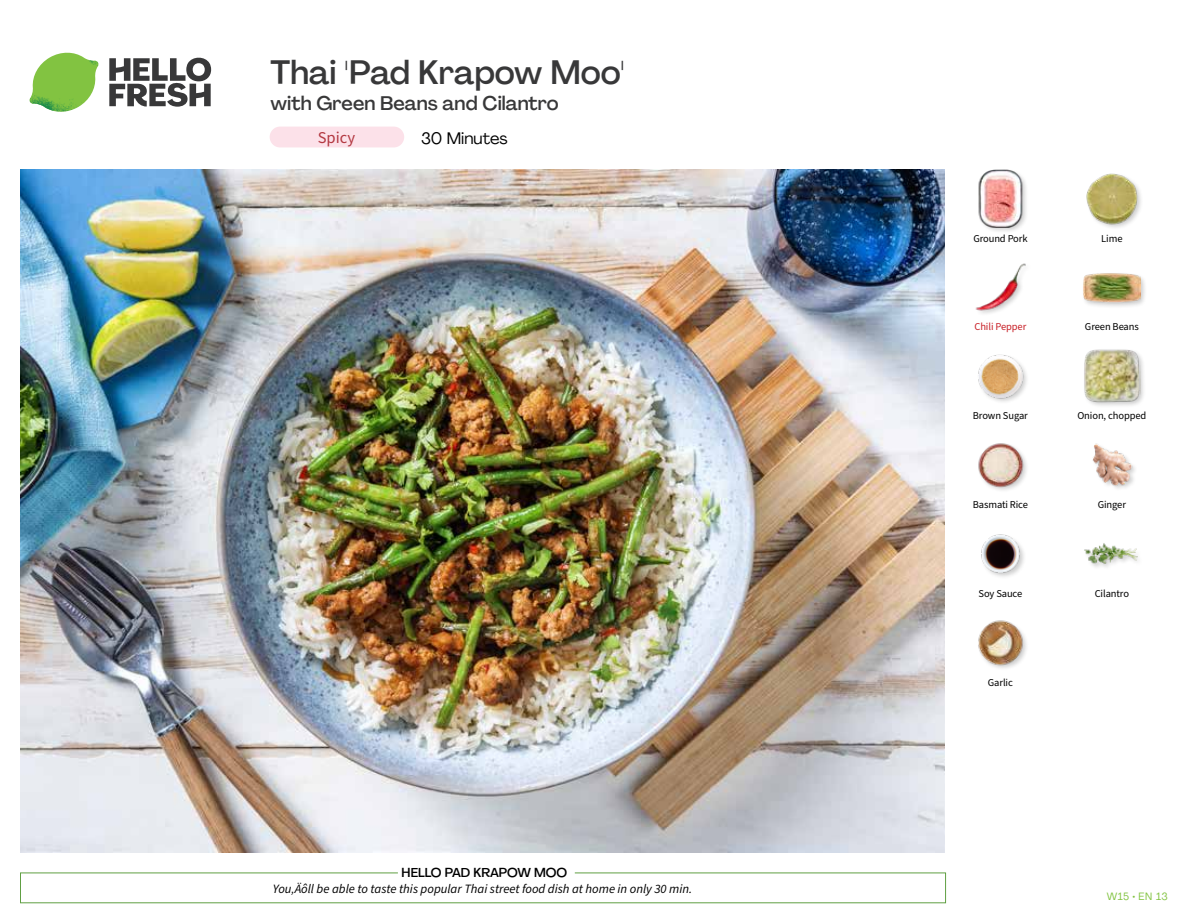
<style>
.page{position:relative;width:1188px;height:918px;background:#fff}
.page>*{position:absolute;margin:0;border:0;box-sizing:border-box;transform-origin:0 0}
.t1{font:500 33px "Agrandir";color:#383839}
.t2{font:500 19.5px "Agrandir";color:#383839}
.t3{font:16.5px "Agrandir";color:#000}
.t4{font:16.5px "Source Sans Pro";color:#b33841}
.t5{font:italic 12.75px "Source Sans Pro";color:#000}
.t6{font:500 12.75px "Agrandir";color:#000}
.t7{font:10.5px "Source Sans Pro";letter-spacing:-.01em;color:#000}
.t8{font:10.5px "Source Sans Pro";letter-spacing:-.01em;color:#c82027}
.t9{font:10.5px "Agrandir";letter-spacing:.05em;color:#82c341}
</style>
<div class="page">
<div style="left:270px;top:127px;width:134px;height:20px;background:#fce1e9;border-radius:10px"></div>
<svg style="left:109px;top:57px;width:102px;height:50px"></svg>
<svg style="left:34px;top:53px;width:62px;height:40px"></svg>
<img style="left:67px;top:53px;width:32px;height:26px">
<img style="left:33px;top:75px;width:59px;height:11px">
<img style="left:29px;top:79px;width:61px;height:33px">
<img style="left:65px;top:86px;width:27px;height:25px">
<div style="left:20px;top:873px;width:926px;height:30px;border:1px solid #609f43"></div>
<div style="left:398px;top:865px;width:177px;height:15px;background:#fff"></div>
<img style="left:21px;top:170px;width:924px;height:682px">
<img style="left:978px;top:620px;width:49px;height:49px">
<img style="left:1084px;top:543px;width:54px;height:23px">
<img style="left:981px;top:534px;width:43px;height:43px">
<img style="left:1092px;top:443px;width:43px;height:46px">
<img style="left:978px;top:443px;width:49px;height:47px">
<div style="left:1083px;top:348px;width:63px;height:61px;background:#000;opacity:.2"></div>
<img style="left:1083px;top:348px;width:58px;height:57px">
<img style="left:978px;top:354px;width:49px;height:48px">
<div style="left:1082px;top:271px;width:65px;height:39px;background:#000;opacity:.2"></div>
<img style="left:1083px;top:271px;width:58px;height:39px">
<img style="left:975px;top:263px;width:51px;height:51px">
<img style="left:1086px;top:173px;width:55px;height:54px">
<div style="left:978px;top:169px;width:50px;height:65px;background:#000;opacity:.2"></div>
<img style="left:978px;top:170px;width:50px;height:57px">
<h1 class="t1" style="left:271px;top:52px;width:355px">Thai 'Pad Krapow Moo'</h1>
<h2 class="t2" style="left:271px;top:91px;width:290px">with Green Beans and Cilantro</h2>
<h3 class="t4" style="left:318px;top:127px;width:39px">Spicy</h3>
<h3 class="t3" style="left:421px;top:128px;width:88px">30 Minutes</h3>
<p class="t6" style="left:402px;top:864px;width:167px">HELLO PAD KRAPOW MOO</p>
<p class="t5" style="left:273px;top:880px;width:421px">You‚Äôll be able to taste this popular Thai street food dish at home in only 30 min.</p>
<p class="t7" style="left:973px;top:231px;width:56px">Ground Pork</p>
<p class="t7" style="left:1101px;top:231px;width:23px">Lime</p>
<p class="t8" style="left:974px;top:320px;width:53px">Chili Pepper</p>
<p class="t7" style="left:1085px;top:320px;width:55px">Green Beans</p>
<p class="t7" style="left:973px;top:409px;width:57px">Brown Sugar</p>
<p class="t7" style="left:1077px;top:409px;width:70px">Onion, chopped</p>
<p class="t7" style="left:973px;top:497px;width:57px">Basmati Rice</p>
<p class="t7" style="left:1098px;top:497px;width:30px">Ginger</p>
<p class="t7" style="left:979px;top:586px;width:45px">Soy Sauce</p>
<p class="t7" style="left:1095px;top:586px;width:36px">Cilantro</p>
<p class="t7" style="left:988px;top:675px;width:26px">Garlic</p>
<p class="t9" style="left:1107px;top:890px;width:63px">W15 • EN 13</p>
</div>
